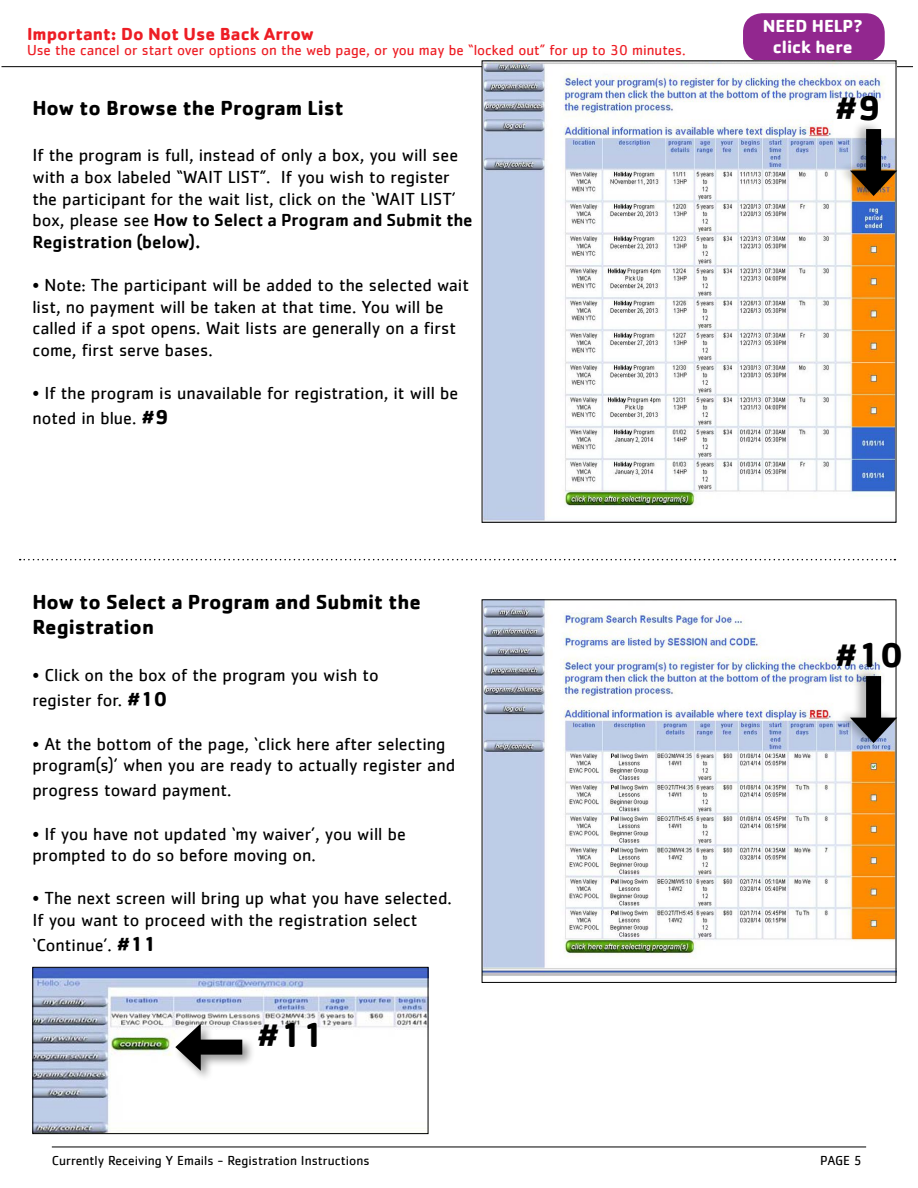
<style>
.page{position:relative;width:918px;height:1188px;background:#fff}
.page>*{position:absolute;margin:0;border:0;box-sizing:border-box;transform-origin:0 0}
.t1{font:700 36px "Cachet";color:#000}
.t2{font:700 21px/25.2px "Cachet";color:#000}
.t3{font:18px/21.6px "Cachet";color:#000}
.t4{font:700 18px "Cachet";color:#ed1d24}
.t5{font:700 18px/21.6px "Cachet";color:#fff;text-align:center}
.t6{font:15px "Cachet";color:#ed1d24}
.t7{font:13.5px "Cachet";color:#000}
.s1{font-weight:500}
.s2{font-weight:700;font-size:21px}
</style>
<div class="page">
<hr style="left:52px;top:1147px;width:814px;height:1px;background:#000">
<div style="left:744px;top:14px;width:140px;height:47px;background:#92278f;border-radius:18px"></div>
<div style="left:743px;top:13px;width:142px;height:49px;border:2px solid #92278f;border-radius:18px"></div>
<hr style="left:2px;top:66px;width:911px;height:1px;background:#000">
<img style="left:484px;top:62px;width:410px;height:459px">
<div style="left:837px;top:120px;width:61px;height:82px;background:#000;opacity:.28"></div>
<div style="left:866px;top:129px;width:15px;height:52px;background:#000"></div>
<svg style="left:850px;top:171px;width:47px;height:25px"></svg>
<img style="left:484px;top:601px;width:410px;height:375px">
<div style="left:837px;top:667px;width:61px;height:82px;background:#000;opacity:.28"></div>
<div style="left:866px;top:676px;width:15px;height:52px;background:#000"></div>
<svg style="left:850px;top:718px;width:47px;height:25px"></svg>
<img style="left:34px;top:969px;width:392px;height:163px">
<div style="left:32px;top:967px;width:396px;height:167px;border:1px solid #000"></div>
<div style="left:173px;top:1021px;width:82px;height:61px;background:#000;opacity:.42"></div>
<div style="left:191px;top:1040px;width:51px;height:15px;background:#000"></div>
<svg style="left:175px;top:1023px;width:26px;height:48px"></svg>
<svg style="left:20px;top:559px;width:875px;height:1px"></svg>
<p class="t4" style="left:27px;top:22px;width:289px">Important: Do Not Use Back Arrow</p>
<p class="t6" style="left:27px;top:41px;width:660px">Use the cancel or start over options on the web page, or you may be “locked out” for up to 30 minutes.</p>
<p class="t2" style="left:32px;top:94px;width:313px">How to Browse the Program List</p>
<p class="t3" style="left:32px;top:144px;width:442px">If the program is full, instead of only a box, you will see with a box labeled “WAIT LIST”. If you wish to register the participant for the wait list, click on the ‘WAIT LIST’ box, please see <span class="s1">How to Select a Program and Submit the Registration (below).</span></p>
<p class="t3" style="left:32px;top:274px;width:438px">• Note: The participant will be added to the selected wait list, no payment will be taken at that time. You will be called if a spot opens. Wait lists are generally on a first come, first serve bases.</p>
<p class="t3" style="left:32px;top:380px;width:427px;line-height:25.2px">• If the program is unavailable for registration, it will be noted in blue. <span class="s2">#9</span></p>
<p class="t2" style="left:32px;top:589px;width:390px">How to Select a Program and Submit the<br>Registration</p>
<p class="t3" style="left:32px;top:662px;width:348px;line-height:25.2px">• Click on the box of the program you wish to register for. <span class="s2">#10</span></p>
<p class="t3" style="left:32px;top:732px;width:424px">• At the bottom of the page, ‘click here after selecting program(s)’ when you are ready to actually register and</p>
<p class="t3" style="left:32px;top:779px;width:200px">progress toward payment.</p>
<p class="t3" style="left:32px;top:822px;width:375px">• If you have not updated ‘my waiver’, you will be prompted to do so before moving on.</p>
<p class="t3" style="left:32px;top:887px;width:421px">• The next screen will bring up what you have selected.<br>If you want to proceed with the registration select</p>
<p class="t3" style="left:32px;top:934px;width:125px">‘Continue’. <span class="s2">#11</span></p>
<h1 class="t1" style="left:257px;top:1011px;width:69px">#11</h1>
<p class="t5" style="left:763px;top:14px;width:101px">NEED HELP? click here</p>
<h1 class="t1" style="left:835px;top:84px;width:48px">#9</h1>
<h1 class="t1" style="left:835px;top:631px;width:70px">#10</h1>
<p class="t7" style="left:52px;top:1153px;width:319px">Currently Receiving Y Emails - Registration Instructions</p>
<p class="t7" style="left:820px;top:1153px;width:43px">PAGE 5</p>
</div>
